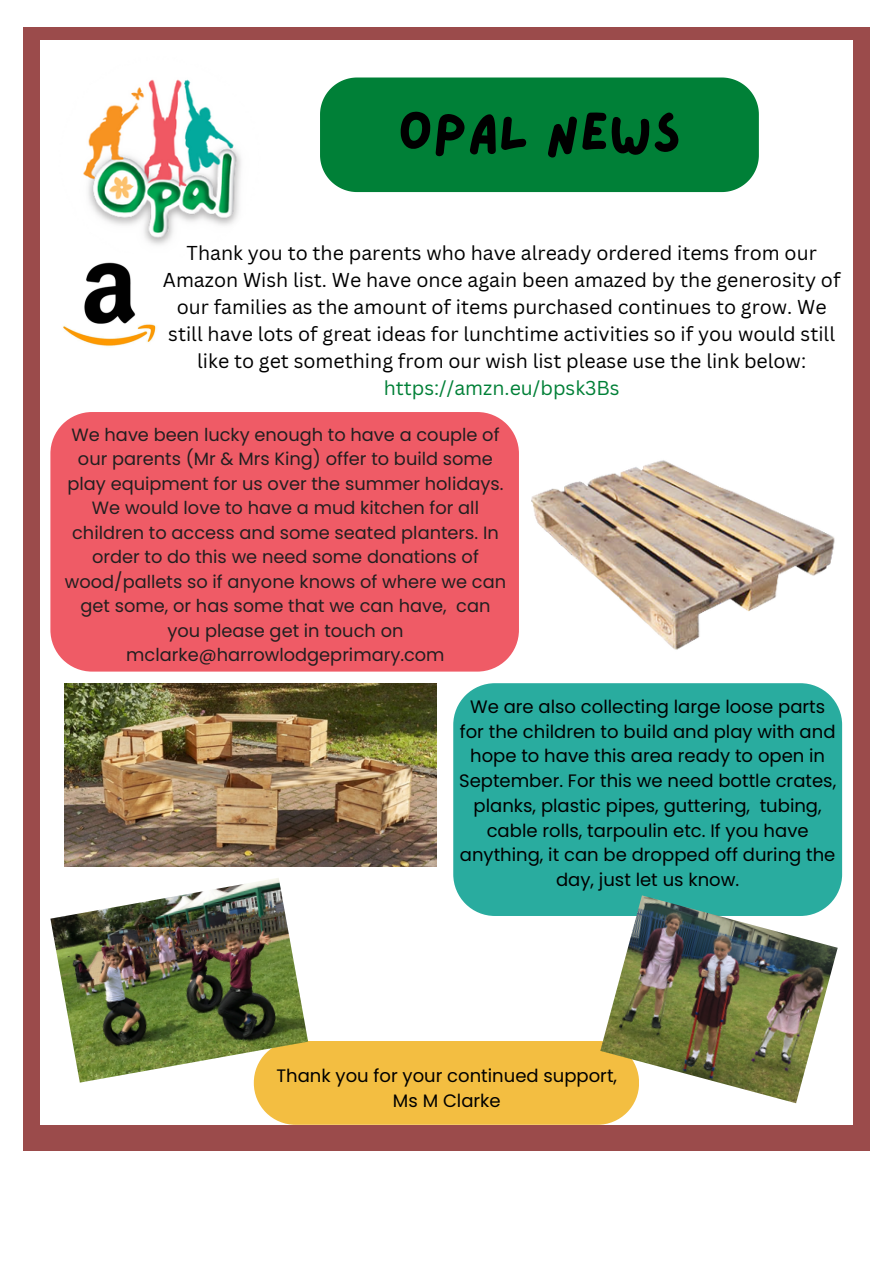
<style>
.page{position:relative;width:894px;height:1264px;background:#fff}
.page>*{position:absolute;margin:0;border:0;box-sizing:border-box;transform-origin:0 0}
.t1{font:54px "Lazydog";color:#000}
.t2{font:19.5px/27px "Canva Sans";color:#000;text-align:center}
.t3{font:19.5px "Canva Sans";color:#008037}
.t4{font:18px/24.8px "Poppins";color:#000;text-align:center}
.t5{font:17.85px/24.5px "Poppins";color:#231f20;text-align:center}
</style>
<div class="page">
<div style="left:23px;top:27px;width:846px;height:1123px;background:#9b4b4b"></div>
<div style="left:40px;top:40px;width:812px;height:1084px;background:#fff"></div>
<img style="left:83px;top:79px;width:158px;height:166px">
<div style="left:320px;top:77px;width:438px;height:115px;background:#008037"></div>
<img style="left:63px;top:262px;width:93px;height:85px">
<div style="left:50px;top:412px;width:469px;height:259px;background:#ef5b66"></div>
<div style="left:453px;top:683px;width:388px;height:233px;background:#29ac9f"></div>
<div style="left:254px;top:1041px;width:380px;height:83px;background:#f3be41"></div>
<img style="left:506px;top:456px;width:347px;height:199px">
<img style="left:64px;top:683px;width:372px;height:183px">
<img style="left:50px;top:878px;width:258px;height:204px">
<img style="left:600px;top:895px;width:237px;height:208px">
<p class="t1" style="left:398px;top:106px;width:284px">OPAL NEWS</p>
<p class="t2" style="left:163px;top:239px;width:679px">Thank you to the parents who have already ordered items from our Amazon Wish list. We have once again been amazed by the generosity of our families as the amount of items purchased continues to grow. We still have lots of great ideas for lunchtime activities so if you would still like to get something from our wish list please use the link below:</p>
<p class="t3" style="left:383px;top:374px;width:237px">https://amzn.eu/bpsk3Bs</p>
<p class="t5" style="left:65px;top:422px;width:442px">We have been lucky enough to have a couple of our parents (Mr &amp; Mrs King) offer to build some play equipment for us over the summer holidays.<br>We would love to have a mud kitchen for all children to access and some seated planters. In order to do this we need some donations of wood/pallets so if anyone knows of where we can get some, or has some that we can have, can you please get in touch on</p>
<p class="t5" style="left:126px;top:642px;width:320px">mclarke@harrowlodgeprimary.com</p>
<p class="t4" style="left:459px;top:694px;width:378px">We are also collecting large loose parts for the children to build and play with and hope to have this area ready to open in September. For this we need bottle crates, planks, plastic pipes, guttering, tubing, cable rolls, tarpoulin etc. If you have anything, it can be dropped off during the day, just let us know.</p>
<p class="t4" style="left:276px;top:1063px;width:342px">Thank you for your continued support,</p>
<p class="t4" style="left:393px;top:1088px;width:109px">Ms M Clarke</p>
</div>
